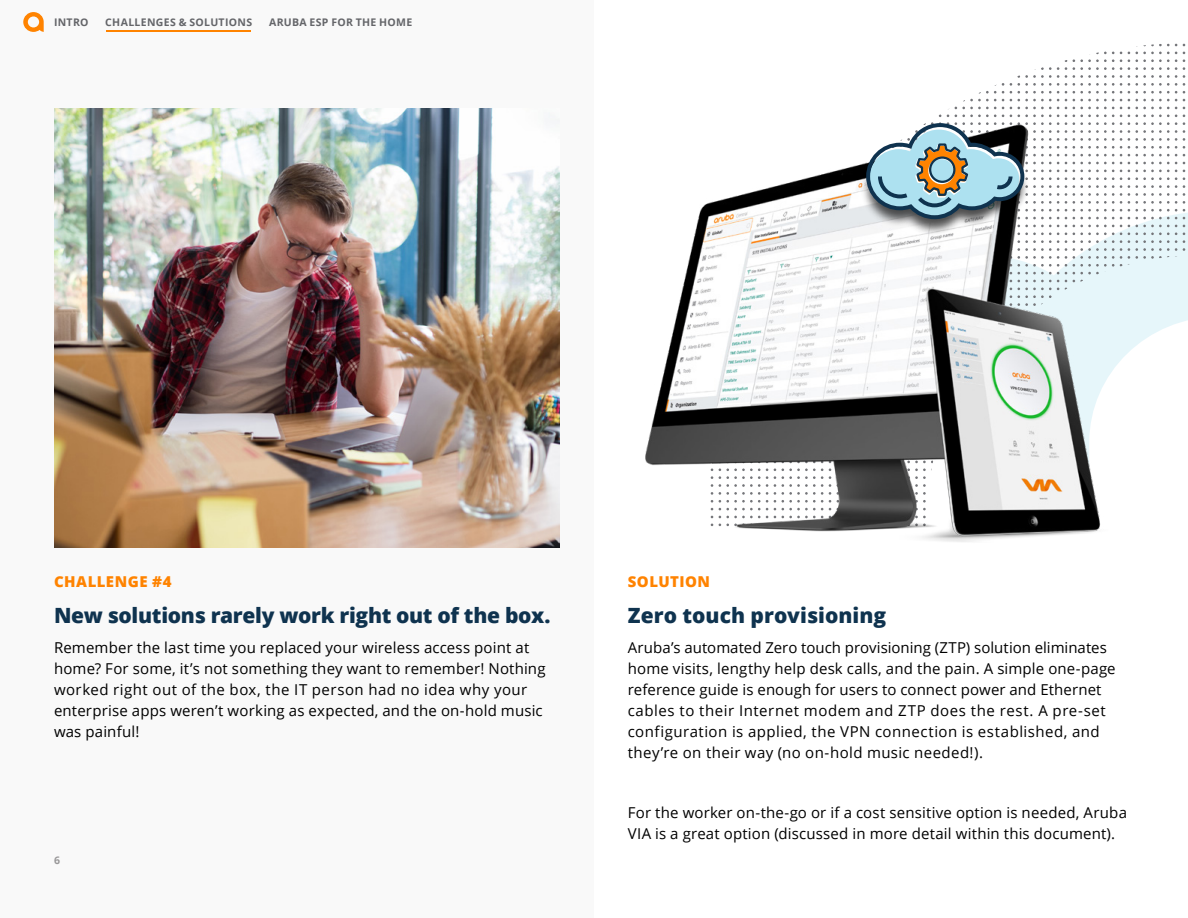
<style>
.page{position:relative;width:1188px;height:918px;background:#fff}
.page>*{position:absolute;margin:0;border:0;box-sizing:border-box;transform-origin:0 0}
.t1{font:800 21px "Open Sans";letter-spacing:-.01em;color:#0f334f}
.t2{font:15px/21px "Open Sans";letter-spacing:.01em;color:#000}
.t3{font:800 15px "Open Sans";letter-spacing:.03em;color:#ff8300}
.t4{font:700 10.5px "Open Sans";letter-spacing:.03em;color:#646569}
.t5{font:700 10.5px "Open Sans";color:#999899}
</style>
<div class="page">
<svg style="left:1073px;top:52px;width:41px;height:8px"></svg>
<svg style="left:1128px;top:44px;width:49px;height:16px"></svg>
<img style="left:645px;top:60px;width:543px;height:482px">
<div style="left:0;top:0;width:594px;height:918px;background:#f9f9f9"></div>
<img style="left:54px;top:108px;width:505px;height:439px">
<svg style="left:23px;top:12px;width:21px;height:20px"></svg>
<hr style="left:107px;top:30px;width:144px;height:2px;background:#ff8300">
<svg style="left:837px;top:115px;width:222px;height:159px"></svg>
<p class="t4" style="left:54px;top:15px;width:36px">INTRO</p>
<p class="t4" style="left:105px;top:15px;width:148px">CHALLENGES &amp; SOLUTIONS</p>
<p class="t4" style="left:269px;top:15px;width:145px">ARUBA ESP FOR THE HOME</p>
<p class="t3" style="left:54px;top:570px;width:119px">CHALLENGE #4</p>
<h1 class="t1" style="left:54px;top:599px;width:498px">New solutions rarely work right out of the box.</h1>
<p class="t2" style="left:54px;top:637px;width:493px">Remember the last time you replaced your wireless access point at home? For some, it’s not something they want to remember! Nothing worked right out of the box, the IT person had no idea why your enterprise apps weren’t working as expected, and the on-hold music was painful!</p>
<p class="t5" style="left:54px;top:853px;width:7px">6</p>
<p class="t3" style="left:628px;top:570px;width:84px">SOLUTION</p>
<h1 class="t1" style="left:628px;top:599px;width:260px">Zero touch provisioning</h1>
<p class="t2" style="left:628px;top:637px;width:489px">Aruba’s automated Zero touch provisioning (ZTP) solution eliminates home visits, lengthy help desk calls, and the pain. A simple one-page reference guide is enough for users to connect power and Ethernet cables to their Internet modem and ZTP does the rest. A pre-set configuration is applied, the VPN connection is established, and they’re on their way (no on-hold music needed!).</p>
<p class="t2" style="left:628px;top:801px;width:501px">For the worker on-the-go or if a cost sensitive option is needed, Aruba<br>VIA is a great option (discussed in more detail within this document).</p>
</div>
